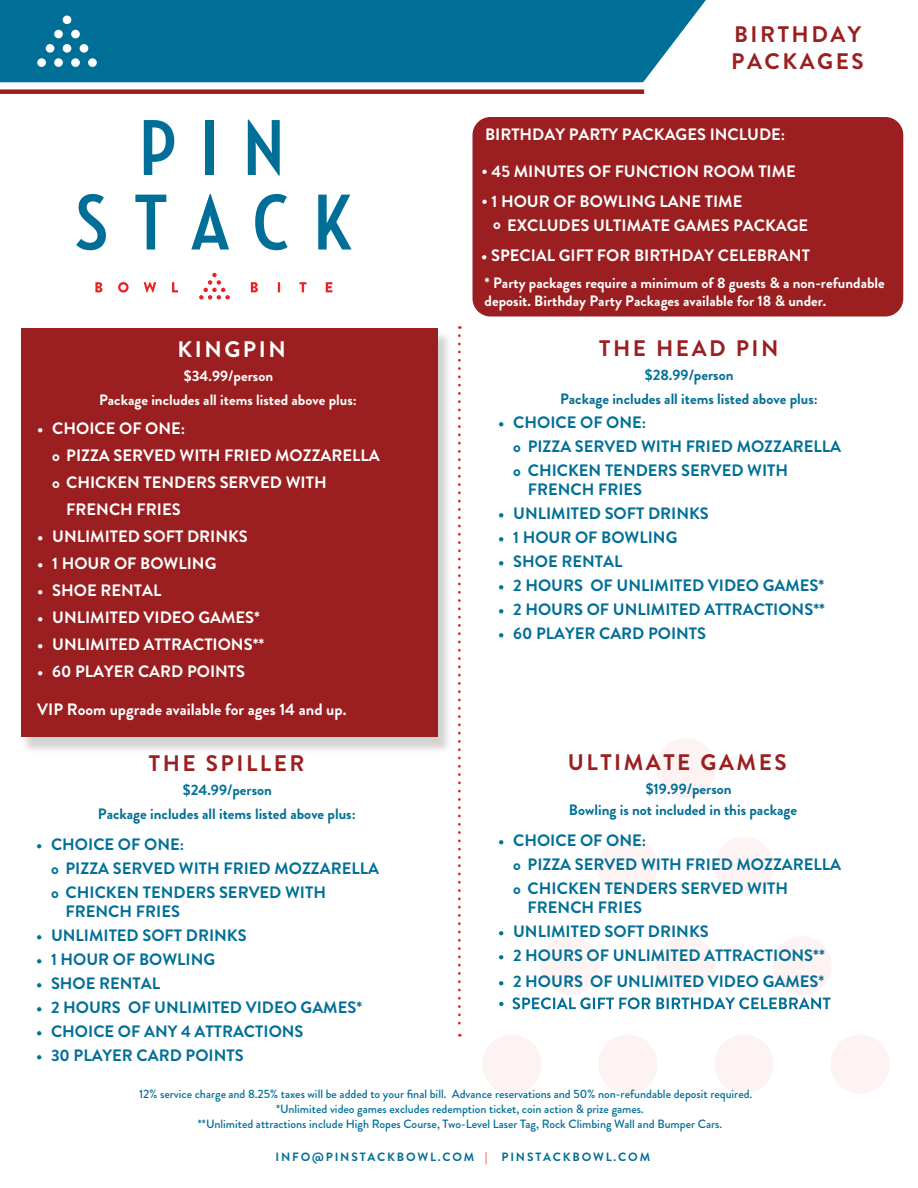
<style>
.page{position:relative;width:918px;height:1188px;background:#fff}
.page>*{position:absolute;margin:0;border:0;box-sizing:border-box;transform-origin:0 0}
.t1{font:700 22.5px/27px "Brandon Grotesque";letter-spacing:.115em;color:#9b1f20}
.t2{font:700 22.5px "Brandon Grotesque";letter-spacing:.115em;color:#fff}
.t3{font:700 16.5px/24px "Brandon Grotesque";color:#006f97}
.t4{font:700 16.5px/24px "Brandon Grotesque";color:#fff}
.t5{font:700 15px/24px "Brandon Grotesque";color:#fff;text-align:center}
.t6{font:700 15px/24px "Brandon Grotesque";color:#006f97;text-align:center}
.t7{font:500 12px/14.4px "Brandon Grotesque";color:#006f97;text-align:center}
.t8{font:700 12px "Brandon Grotesque";letter-spacing:.15em;color:#006f97}
.t9{font:500 12px "Brandon Grotesque";color:#036f97}
.s1{color:#e62327}
</style>
<div class="page">
<svg style="left:95px;top:282px;width:8px;height:10px"></svg>
<svg style="left:118px;top:282px;width:11px;height:11px"></svg>
<svg style="left:144px;top:282px;width:12px;height:11px"></svg>
<svg style="left:172px;top:282px;width:6px;height:10px"></svg>
<svg style="left:251px;top:282px;width:7px;height:10px"></svg>
<svg style="left:278px;top:282px;width:2px;height:10px"></svg>
<svg style="left:299px;top:282px;width:7px;height:10px"></svg>
<svg style="left:326px;top:282px;width:6px;height:10px"></svg>
<svg style="left:199px;top:273px;width:31px;height:27px"></svg>
<svg style="left:144px;top:120px;width:30px;height:55px"></svg>
<div style="left:205px;top:120px;width:9px;height:55px;background:#006f97"></div>
<svg style="left:248px;top:120px;width:32px;height:55px"></svg>
<svg style="left:76px;top:194px;width:30px;height:56px"></svg>
<svg style="left:135px;top:195px;width:31px;height:55px"></svg>
<svg style="left:191px;top:194px;width:38px;height:56px"></svg>
<svg style="left:255px;top:194px;width:33px;height:56px"></svg>
<svg style="left:318px;top:195px;width:34px;height:55px"></svg>
<div style="left:0;top:0;width:706px;height:82px;background:#006f97"></div>
<div style="left:37px;top:58px;width:9px;height:9px;background:#fff;border-radius:50%"></div>
<div style="left:54px;top:58px;width:9px;height:9px;background:#fff;border-radius:50%"></div>
<div style="left:71px;top:58px;width:9px;height:9px;background:#fff;border-radius:50%"></div>
<div style="left:88px;top:58px;width:9px;height:9px;background:#fff;border-radius:50%"></div>
<div style="left:46px;top:44px;width:8px;height:9px;background:#fff;border-radius:50%"></div>
<div style="left:63px;top:44px;width:8px;height:9px;background:#fff;border-radius:50%"></div>
<div style="left:80px;top:44px;width:8px;height:9px;background:#fff;border-radius:50%"></div>
<div style="left:54px;top:30px;width:9px;height:8px;background:#fff;border-radius:50%"></div>
<div style="left:71px;top:30px;width:9px;height:8px;background:#fff;border-radius:50%"></div>
<div style="left:63px;top:16px;width:8px;height:8px;background:#fff;border-radius:50%"></div>
<div style="left:0;top:89px;width:644px;height:5px;background:#9b1f20"></div>
<img style="left:21px;top:335px;width:427px;height:415px">
<div style="left:21px;top:328px;width:417px;height:408px;background:#9b1f20"></div>
<svg style="left:458px;top:336px;width:3px;height:701px"></svg>
<svg style="left:499px;top:997px;width:332px;height:12px"></svg>
<div style="left:473px;top:117px;width:430px;height:199px;background:#9b1f20;border-radius:18px"></div>
<h1 class="t1" style="left:731px;top:21px;width:134px">BIRTHDAY<br>PACKAGES</h1>
<p class="t4" style="left:485px;top:122px;width:302px">BIRTHDAY PARTY PACKAGES INCLUDE:</p>
<h1 class="t2" style="left:178px;top:334px;width:110px">KINGPIN</h1>
<p class="t5" style="left:99px;top:364px;width:259px">$34.99/person<br>Package includes all items listed above plus:</p>
<p class="t4" style="left:37px;top:417px;width:150px">• CHOICE OF ONE:</p>
<p class="t4" style="left:52px;top:444px;width:329px">o PIZZA SERVED WITH FRIED MOZZARELLA</p>
<p class="t4" style="left:52px;top:471px;width:276px">o CHICKEN TENDERS SERVED WITH</p>
<p class="t4" style="left:66px;top:498px;width:116px">FRENCH FRIES</p>
<p class="t4" style="left:37px;top:525px;width:212px">• UNLIMITED SOFT DRINKS</p>
<p class="t4" style="left:37px;top:552px;width:181px">• 1 HOUR OF BOWLING</p>
<p class="t4" style="left:37px;top:579px;width:126px">• SHOE RENTAL</p>
<p class="t4" style="left:37px;top:606px;width:224px">• UNLIMITED VIDEO GAMES*</p>
<p class="t4" style="left:37px;top:633px;width:228px">• UNLIMITED ATTRACTIONS**</p>
<p class="t4" style="left:37px;top:660px;width:209px">• 60 PLAYER CARD POINTS</p>
<p class="t4" style="left:37px;top:697px;width:311px">VIP Room upgrade available for ages 14 and up.</p>
<h1 class="t1" style="left:149px;top:750px;width:157px">THE SPILLER</h1>
<p class="t6" style="left:98px;top:778px;width:259px">$24.99/person<br>Package includes all items listed above plus:</p>
<p class="t3" style="left:51px;top:832px;width:330px;text-indent:-15px">• CHOICE OF ONE:<br>o PIZZA SERVED WITH FRIED MOZZARELLA o CHICKEN TENDERS SERVED WITH</p>
<p class="t3" style="left:66px;top:900px;width:116px">FRENCH FRIES</p>
<p class="t3" style="left:36px;top:924px;width:212px">• UNLIMITED SOFT DRINKS</p>
<p class="t3" style="left:36px;top:948px;width:181px">• 1 HOUR OF BOWLING</p>
<p class="t3" style="left:36px;top:972px;width:126px">• SHOE RENTAL</p>
<p class="t3" style="left:36px;top:996px;width:328px">• 2 HOURS OF UNLIMITED VIDEO GAMES*</p>
<p class="t3" style="left:36px;top:1020px;width:269px">• CHOICE OF ANY 4 ATTRACTIONS</p>
<p class="t3" style="left:36px;top:1044px;width:209px">• 30 PLAYER CARD POINTS</p>
<p class="t4" style="left:482px;top:159px;width:316px">• 45 MINUTES OF FUNCTION ROOM TIME</p>
<p class="t4" style="left:507px;top:189px;width:303px;text-indent:-26px">• 1 HOUR OF BOWLING LANE TIME<br>EXCLUDES ULTIMATE GAMES PACKAGE</p>
<p class="t4" style="left:493px;top:211px;width:9px">o</p>
<p class="t4" style="left:481px;top:243px;width:330px">• SPECIAL GIFT FOR BIRTHDAY CELEBRANT</p>
<p class="t5" style="left:485px;top:274px;width:402px;line-height:18px;text-align:left">* Party packages require a minimum of 8 guests &amp; a non-refundable deposit. Birthday Party Packages available for 18 &amp; under.</p>
<h1 class="t1" style="left:599px;top:335px;width:181px">THE HEAD PIN</h1>
<p class="t6" style="left:560px;top:363px;width:259px">$28.99/person<br>Package includes all items listed above plus:</p>
<p class="t3" style="left:513px;top:410px;width:330px;text-indent:-15px">• CHOICE OF ONE:<br>o PIZZA SERVED WITH FRIED MOZZARELLA o CHICKEN TENDERS SERVED WITH</p>
<p class="t3" style="left:528px;top:478px;width:116px">FRENCH FRIES</p>
<p class="t3" style="left:498px;top:502px;width:212px">• UNLIMITED SOFT DRINKS</p>
<p class="t3" style="left:498px;top:526px;width:181px">• 1 HOUR OF BOWLING</p>
<p class="t3" style="left:498px;top:550px;width:126px">• SHOE RENTAL</p>
<p class="t3" style="left:498px;top:574px;width:328px">• 2 HOURS OF UNLIMITED VIDEO GAMES*</p>
<p class="t3" style="left:498px;top:598px;width:328px">• 2 HOURS OF UNLIMITED ATTRACTIONS**</p>
<p class="t3" style="left:498px;top:622px;width:209px">• 60 PLAYER CARD POINTS</p>
<h1 class="t1" style="left:568px;top:749px;width:220px">ULTIMATE GAMES</h1>
<p class="t6" style="left:569px;top:778px;width:230px;line-height:21px;text-align:left;text-indent:77px">$19.99/person<br>Bowling is not included in this package</p>
<p class="t3" style="left:513px;top:828px;width:330px;text-indent:-15px">• CHOICE OF ONE:<br>o PIZZA SERVED WITH FRIED MOZZARELLA o CHICKEN TENDERS SERVED WITH</p>
<p class="t3" style="left:528px;top:896px;width:116px">FRENCH FRIES</p>
<p class="t3" style="left:498px;top:920px;width:212px">• UNLIMITED SOFT DRINKS</p>
<p class="t3" style="left:498px;top:944px;width:328px">• 2 HOURS OF UNLIMITED ATTRACTIONS**</p>
<p class="t3" style="left:498px;top:969px;width:328px">• 2 HOURS OF UNLIMITED VIDEO GAMES*</p>
<p class="t9" style="left:139px;top:1086px;width:89px">12% service charge</p>
<p class="t7" style="left:168px;top:1087px;width:586px">12% gratuity and 8.25% taxes will be added to your final bill. Advance reservations and 50% non-refundable deposit required. *Unlimited video games excludes redemption ticket, coin action &amp; prize games.</p>
<p class="t7" style="left:198px;top:1117px;width:526px">**Unlimited attractions include High Ropes Course, Two-Level Laser Tag, Rock Climbing Wall and Bumper Cars.</p>
<p class="t8" style="left:276px;top:1148px;width:376px">INFO@PINSTACKBOWL.COM <span class="s1">|</span> PINSTACKBOWL.COM</p>
</div>
